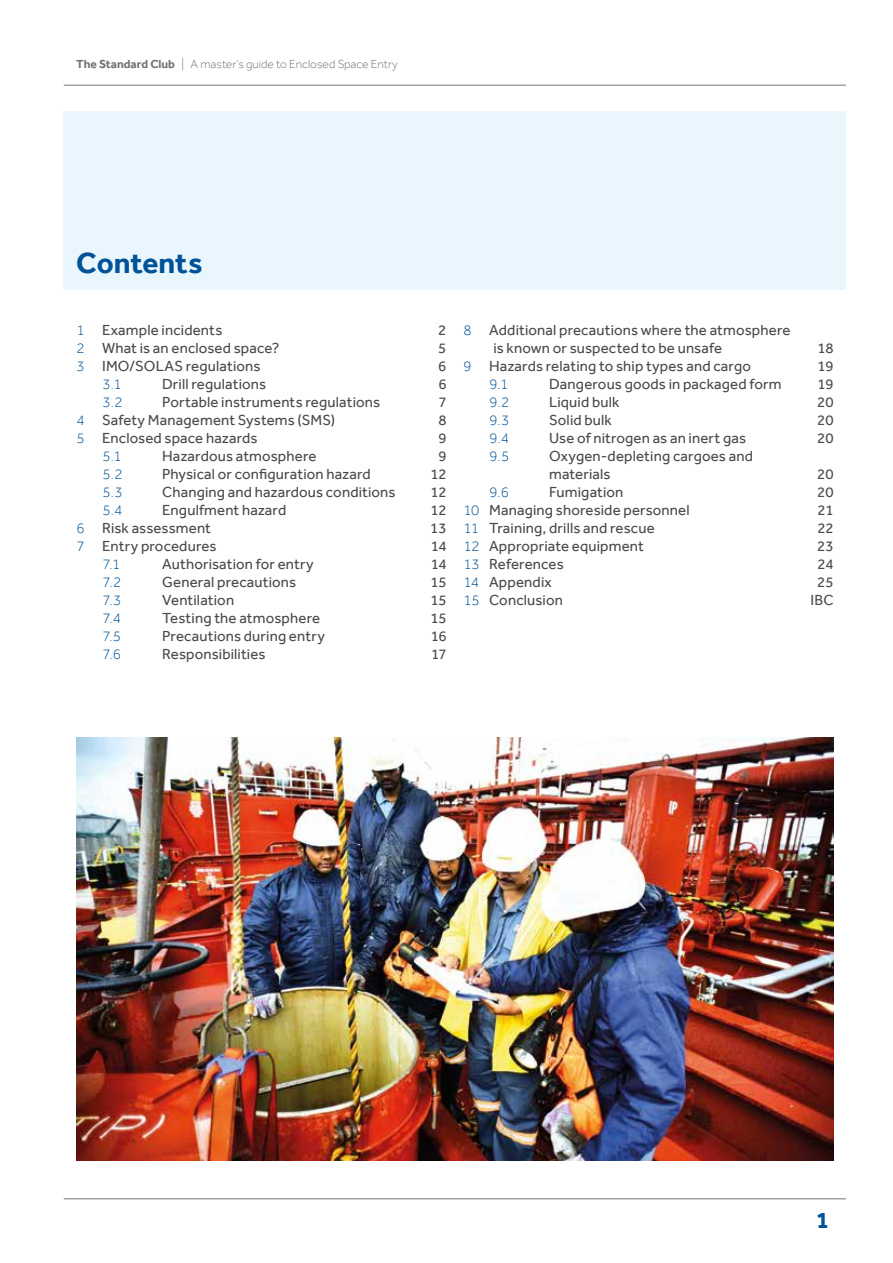
<style>
.page{position:relative;width:893px;height:1263px;background:#fff}
.page>*{position:absolute;margin:0;border:0;box-sizing:border-box;transform-origin:0 0}
.t1{font:700 30px "Effra";color:#005397}
.t2{font:700 24px "Effra";color:#005397}
.t3{font:15px/18px "Effra";letter-spacing:.01em;color:#4a4a49}
.t4{font:300 15px "Effra";color:#005397}
.t5{font:300 12px "Effra";color:#747373}
.s1{font-weight:700}
.s2{font-weight:300;color:#005397}
</style>
<div class="page">
<hr style="left:64px;top:1198px;width:782px;height:1px;background:#747373">
<img style="left:77px;top:738px;width:757px;height:423px">
<div style="left:64px;top:111px;width:782px;height:178px;background:#eaf6fe"></div>
<hr style="left:64px;top:85px;width:782px;height:1px;background:#747373">
<p class="t5" style="left:76px;top:57px;width:323px"><span class="s1">The Standard Club</span> | A master’s guide to Enclosed Space Entry</p>
<h1 class="t1" style="left:76px;top:245px;width:128px">Contents</h1>
<p class="t3" style="left:77px;top:321px;width:147px"><span class="s2">1</span> Example incidents</p>
<p class="t3" style="left:438px;top:321px;width:10px">2</p>
<p class="t3" style="left:77px;top:339px;width:204px"><span class="s2">2</span> What is an enclosed space?</p>
<p class="t3" style="left:438px;top:339px;width:10px">5</p>
<p class="t3" style="left:77px;top:357px;width:185px"><span class="s2">3</span> IMO/SOLAS regulations</p>
<p class="t3" style="left:438px;top:357px;width:10px">6</p>
<p class="t4" style="left:103px;top:376px;width:21px">3.1</p>
<p class="t3" style="left:162px;top:375px;width:106px">Drill regulations</p>
<p class="t3" style="left:438px;top:375px;width:10px">6</p>
<p class="t4" style="left:103px;top:394px;width:22px">3.2</p>
<p class="t3" style="left:162px;top:393px;width:220px">Portable instruments regulations</p>
<p class="t3" style="left:438px;top:393px;width:10px">7</p>
<p class="t3" style="left:77px;top:411px;width:260px"><span class="s2">4</span> Safety Management Systems (SMS)</p>
<p class="t3" style="left:438px;top:411px;width:10px">8</p>
<p class="t3" style="left:77px;top:429px;width:182px"><span class="s2">5</span> Enclosed space hazards</p>
<p class="t3" style="left:438px;top:429px;width:10px">9</p>
<p class="t4" style="left:103px;top:448px;width:21px">5.1</p>
<p class="t3" style="left:162px;top:447px;width:156px">Hazardous atmosphere</p>
<p class="t3" style="left:438px;top:447px;width:10px">9</p>
<p class="t4" style="left:103px;top:466px;width:22px">5.2</p>
<p class="t3" style="left:162px;top:465px;width:210px">Physical or configuration hazard</p>
<p class="t3" style="left:430px;top:465px;width:18px">12</p>
<p class="t4" style="left:103px;top:484px;width:21px">5.3</p>
<p class="t3" style="left:162px;top:483px;width:235px">Changing and hazardous conditions</p>
<p class="t3" style="left:430px;top:483px;width:18px">12</p>
<p class="t4" style="left:103px;top:502px;width:21px">5.4</p>
<p class="t3" style="left:162px;top:501px;width:126px">Engulfment hazard</p>
<p class="t3" style="left:431px;top:501px;width:18px">12</p>
<p class="t3" style="left:77px;top:519px;width:136px"><span class="s2">6</span> Risk assessment</p>
<p class="t3" style="left:430px;top:519px;width:18px">13</p>
<p class="t3" style="left:77px;top:537px;width:142px"><span class="s2">7</span> Entry procedures</p>
<p class="t3" style="left:431px;top:537px;width:17px">14</p>
<p class="t4" style="left:103px;top:556px;width:19px">7.1</p>
<p class="t3" style="left:162px;top:555px;width:153px">Authorisation for entry</p>
<p class="t3" style="left:431px;top:555px;width:17px">14</p>
<p class="t4" style="left:103px;top:574px;width:20px">7.2</p>
<p class="t3" style="left:162px;top:573px;width:136px">General precautions</p>
<p class="t3" style="left:430px;top:573px;width:18px">15</p>
<p class="t4" style="left:103px;top:592px;width:20px">7.3</p>
<p class="t3" style="left:162px;top:591px;width:74px">Ventilation</p>
<p class="t3" style="left:430px;top:591px;width:18px">15</p>
<p class="t4" style="left:103px;top:610px;width:20px">7.4</p>
<p class="t3" style="left:162px;top:609px;width:159px">Testing the atmosphere</p>
<p class="t3" style="left:430px;top:609px;width:18px">15</p>
<p class="t4" style="left:103px;top:628px;width:20px">7.5</p>
<p class="t3" style="left:162px;top:627px;width:164px">Precautions during entry</p>
<p class="t3" style="left:431px;top:627px;width:17px">16</p>
<p class="t4" style="left:103px;top:646px;width:20px">7.6</p>
<p class="t3" style="left:162px;top:645px;width:105px">Responsibilities</p>
<p class="t3" style="left:431px;top:645px;width:17px">17</p>
<p class="t3" style="left:493px;top:321px;width:299px;text-indent:-30px"><span class="s2">8</span> Additional precautions where the atmosphere is known or suspected to be unsafe</p>
<p class="t3" style="left:817px;top:339px;width:18px">18</p>
<p class="t3" style="left:464px;top:357px;width:289px"><span class="s2">9</span> Hazards relating to ship types and cargo</p>
<p class="t3" style="left:817px;top:357px;width:18px">19</p>
<p class="t4" style="left:490px;top:376px;width:20px">9.1</p>
<p class="t3" style="left:549px;top:375px;width:234px">Dangerous goods in packaged form</p>
<p class="t3" style="left:817px;top:375px;width:18px">19</p>
<p class="t4" style="left:490px;top:394px;width:21px">9.2</p>
<p class="t3" style="left:549px;top:393px;width:72px">Liquid bulk</p>
<p class="t3" style="left:817px;top:393px;width:18px">20</p>
<p class="t4" style="left:490px;top:412px;width:21px">9.3</p>
<p class="t3" style="left:549px;top:411px;width:64px">Solid bulk</p>
<p class="t3" style="left:817px;top:411px;width:18px">20</p>
<p class="t4" style="left:490px;top:430px;width:21px">9.4</p>
<p class="t3" style="left:549px;top:429px;width:199px">Use of nitrogen as an inert gas</p>
<p class="t3" style="left:817px;top:429px;width:18px">20</p>
<p class="t4" style="left:490px;top:448px;width:21px">9.5</p>
<p class="t3" style="left:549px;top:447px;width:205px">Oxygen-depleting cargoes and materials</p>
<p class="t3" style="left:817px;top:465px;width:18px">20</p>
<p class="t4" style="left:490px;top:484px;width:21px">9.6</p>
<p class="t3" style="left:549px;top:483px;width:76px">Fumigation</p>
<p class="t3" style="left:817px;top:483px;width:18px">20</p>
<p class="t3" style="left:464px;top:501px;width:228px"><span class="s2">10</span> Managing shoreside personnel</p>
<p class="t3" style="left:818px;top:501px;width:17px">21</p>
<p class="t3" style="left:464px;top:519px;width:193px"><span class="s2">11</span> Training, drills and rescue</p>
<p class="t3" style="left:817px;top:519px;width:18px">22</p>
<p class="t3" style="left:464px;top:537px;width:182px"><span class="s2">12</span> Appropriate equipment</p>
<p class="t3" style="left:817px;top:537px;width:18px">23</p>
<p class="t3" style="left:464px;top:555px;width:102px"><span class="s2">13</span> References</p>
<p class="t3" style="left:817px;top:555px;width:18px">24</p>
<p class="t3" style="left:464px;top:573px;width:90px"><span class="s2">14</span> Appendix</p>
<p class="t3" style="left:817px;top:573px;width:18px">25</p>
<p class="t3" style="left:464px;top:591px;width:101px"><span class="s2">15</span> Conclusion</p>
<p class="t3" style="left:810px;top:591px;width:25px">IBC</p>
<h2 class="t2" style="left:816px;top:1205px;width:15px">1</h2>
</div>
